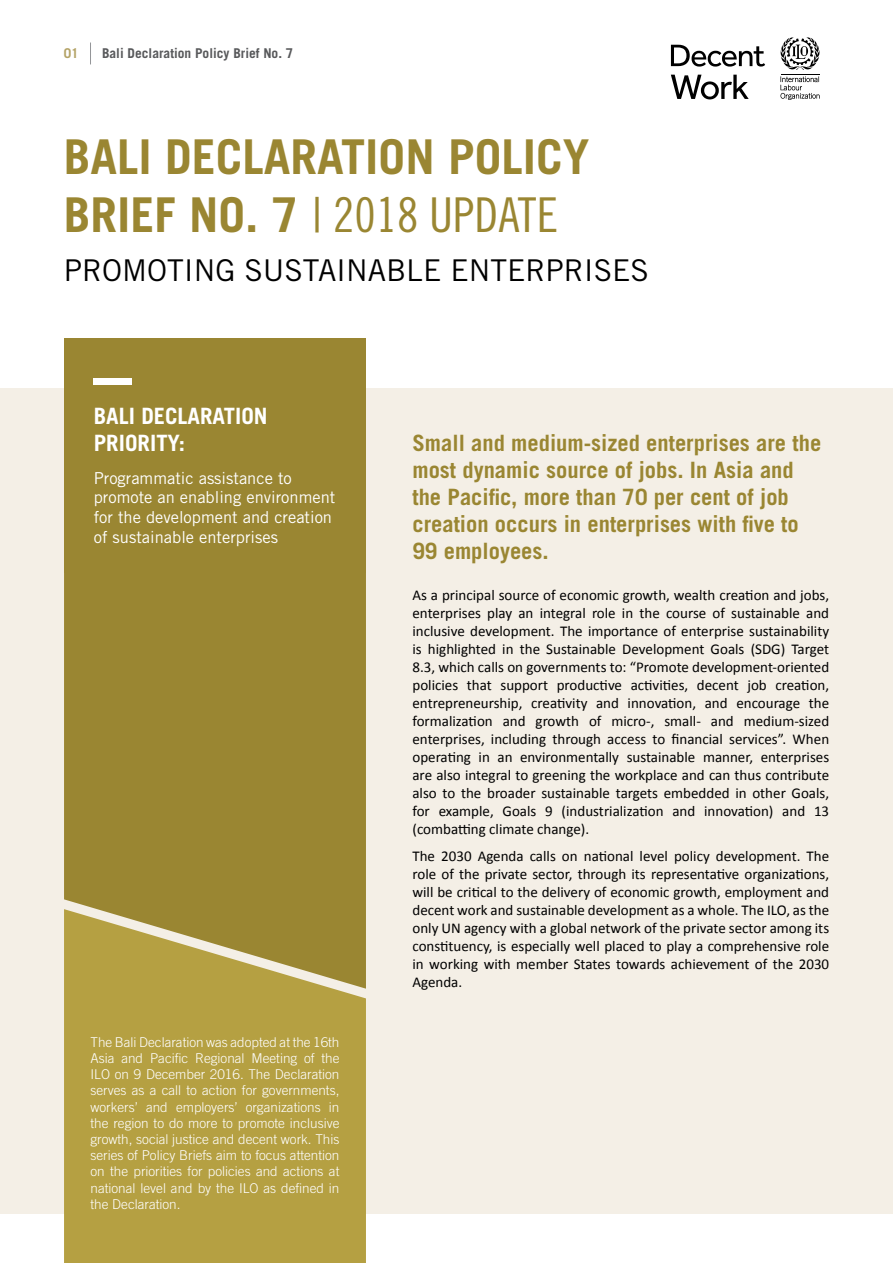
<style>
.page{position:relative;width:893px;height:1263px;background:#fff}
.page>*{position:absolute;margin:0;border:0;box-sizing:border-box;transform-origin:0 0}
.t1{font:700 48px "Trade Gothic";color:#9a8632}
.t2{font:48px "Trade Gothic LT Std Cn 18";color:#9a8632}
.t3{font:30px "Trade Gothic";color:#000}
.t4{font:700 22.5px/27px "Trade Gothic";color:#9a8632}
.t5{font:700 22.5px/27px "Trade Gothic";color:#fff}
.t6{font:16.5px/19.8px "Trade Gothic";color:#fff}
.t7{font:15px/18px "Calibri";color:#000;text-align:justify}
.t8{font:300 13.5px/16.2px "Trade Gothic";color:#fff;text-align:justify}
.t9{font:700 13.5px "Trade Gothic";color:#58595b}
.t10{font:700 13.5px "Trade Gothic";color:#b3a265}
.s1{font-family:"Trade Gothic";font-weight:700}
</style>
<div class="page">
<svg style="left:90px;top:43px;width:1px;height:21px"></svg>
<svg style="left:780px;top:76px;width:40px;height:24px"></svg>
<hr style="left:781px;top:74px;width:38px;height:1px;background:#000">
<svg style="left:780px;top:37px;width:40px;height:33px"></svg>
<svg style="left:671px;top:45px;width:94px;height:22px"></svg>
<svg style="left:671px;top:75px;width:78px;height:24px"></svg>
<div style="left:0;top:388px;width:893px;height:826px;background:#f4efe6"></div>
<div style="left:64px;top:989px;width:302px;height:274px;background:#b5a042"></div>
<svg style="left:64px;top:573px;width:302px;height:416px;background:#9e8a37"></svg>
<div style="left:64px;top:338px;width:302px;height:235px;background:#9a8632"></div>
<div style="left:94px;top:378px;width:38px;height:6px;background:#fff"></div>
<p class="t10" style="left:64px;top:45px;width:17px">01</p>
<p class="t9" style="left:102px;top:45px;width:193px">Bali Declaration Policy Brief No. 7</p>
<h1 class="t1" style="left:64px;top:128px;width:527px">BALI DECLARATION POLICY</h1>
<h1 class="t2" style="left:64px;top:186px;width:496px"><span class="s1">BRIEF NO. 7</span> | 2018 UPDATE</h1>
<h2 class="t3" style="left:64px;top:252px;width:587px">PROMOTING SUSTAINABLE ENTERPRISES</h2>
<h3 class="t5" style="left:94px;top:402px;width:175px">BALI DECLARATION<br>PRIORITY:</h3>
<p class="t6" style="left:94px;top:468px;width:243px">Programmatic assistance to promote an enabling environment for the development and creation of sustainable enterprises</p>
<p class="t8" style="left:91px;top:1034px;width:250px">The Bali Declaration was adopted at the 16th Asia and Pacific Regional Meeting of the ILO on 9 December 2016. The Declaration serves as a call to action for governments, workers’ and employers’ organizations in the region to do more to promote inclusive growth, social justice and decent work. This series of Policy Briefs aim to focus attention on the priorities for policies and actions at national level and by the ILO as defined in the Declaration.</p>
<h3 class="t4" style="left:412px;top:429px;width:410px">Small and medium-sized enterprises are the most dynamic source of jobs. In Asia and the Pacific, more than 70 per cent of job creation occurs in enterprises with five to 99 employees.</h3>
<p class="t7" style="left:412px;top:585px;width:418px">As a principal source of economic growth, wealth creation and jobs, enterprises play an integral role in the course of sustainable and inclusive development. The importance of enterprise sustainability is highlighted in the Sustainable Development Goals (SDG) Target 8.3, which calls on governments to: “Promote development-oriented policies that support productive activities, decent job creation, entrepreneurship, creativity and innovation, and encourage the formalization and growth of micro-, small- and medium-sized enterprises, including through access to financial services”. When operating in an environmentally sustainable manner, enterprises are also integral to greening the workplace and can thus contribute also to the broader sustainable targets embedded in other Goals, for example, Goals 9 (industrialization and innovation) and 13 (combatting climate change).</p>
<p class="t7" style="left:412px;top:846px;width:418px">The 2030 Agenda calls on national level policy development. The role of the private sector, through its representative organizations, will be critical to the delivery of economic growth, employment and decent work and sustainable development as a whole. The ILO, as the only UN agency with a global network of the private sector among its constituency, is especially well placed to play a comprehensive role in working with member States towards achievement of the 2030<br>Agenda.</p>
</div>
